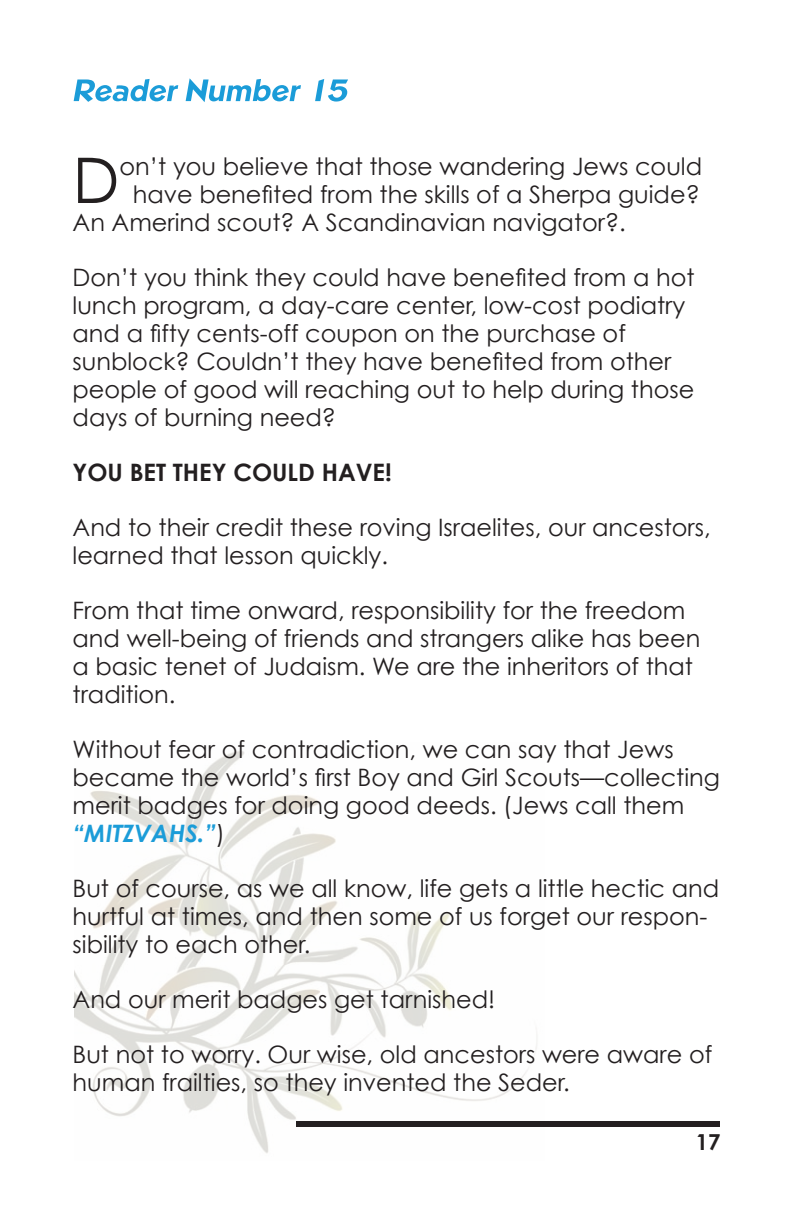
<style>
.page{position:relative;width:792px;height:1224px;background:#fff}
.page>*{position:absolute;margin:0;border:0;box-sizing:border-box;transform-origin:0 0}
.t1{font:63px "Century Gothic";color:#231f20}
.t2{font:24px/28px "Century Gothic";color:#231f20}
.t3{font:700 24px "Century Gothic";color:#231f20}
.t4{font:700 22px "Century Gothic";color:#231f20}
.s1{font-weight:700;font-style:italic;color:#1b9cd8}
</style>
<div class="page">
<img style="left:75px;top:750px;width:462px;height:403px">
<div style="left:296px;top:1121px;width:424px;height:6px;background:#231f20"></div>
<svg style="left:74px;top:78px;width:274px;height:24px"></svg>
<h1 class="t1" style="left:73px;top:142px;width:48px">D</h1>
<p class="t2" style="left:119px;top:152px;width:584px">on’t you believe that those wandering Jews could</p>
<p class="t2" style="left:133px;top:180px;width:569px">have benefited from the skills of a Sherpa guide?</p>
<p class="t2" style="left:73px;top:208px;width:555px">An Amerind scout? A Scandinavian navigator?.</p>
<p class="t2" style="left:73px;top:263px;width:624px">Don’t you think they could have benefited from a hot lunch program, a day-care center, low-cost podiatry and a fifty cents-off coupon on the purchase of sunblock? Couldn’t they have benefited from other people of good will reaching out to help during those days of burning need?</p>
<p class="t3" style="left:73px;top:457px;width:321px">YOU BET THEY COULD HAVE!</p>
<p class="t2" style="left:73px;top:513px;width:640px">And to their credit these roving Israelites, our ancestors, learned that lesson quickly.</p>
<p class="t2" style="left:73px;top:596px;width:629px">From that time onward, responsibility for the freedom and well-being of friends and strangers alike has been a basic tenet of Judaism. We are the inheritors of that tradition.</p>
<p class="t2" style="left:73px;top:735px;width:649px">Without fear of contradiction, we can say that Jews became the world’s first Boy and Girl Scouts—collecting merit badges for doing good deeds. (Jews call them <span class="s1">“MITZVAHS.”</span>)</p>
<p class="t2" style="left:73px;top:874px;width:648px">But of course, as we all know, life gets a little hectic and hurtful at times, and then some of us forget our respon&shy;sibility to each other.</p>
<p class="t2" style="left:73px;top:985px;width:424px">And our merit badges get tarnished!</p>
<p class="t2" style="left:73px;top:1040px;width:641px">But not to worry. Our wise, old ancestors were aware of human frailties, so they invented the Seder.</p>
<p class="t4" style="left:696px;top:1128px;width:26px">17</p>
</div>
